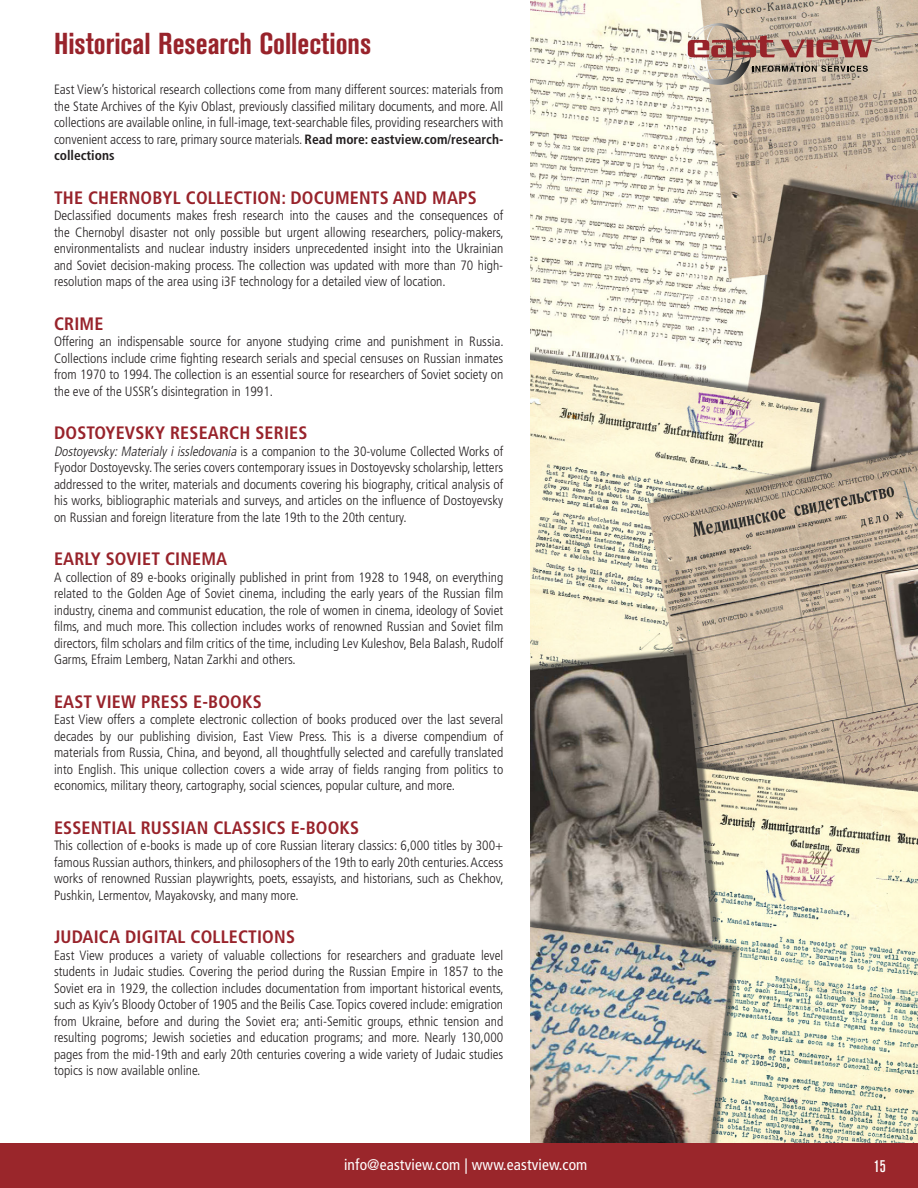
<style>
.page{position:relative;width:918px;height:1188px;background:#fff}
.page>*{position:absolute;margin:0;border:0;box-sizing:border-box;transform-origin:0 0}
.Page_Title_in_Red{font:700 condensed 30px "Akzidenz Grotesk BE";color:#98232b}
.Resource_Title_Bold{font:700 condensed 18px "Frutiger LT Std";letter-spacing:.01em;color:#98232b}
.t1{font:500 condensed 16.8px "Akzidenz Grotesk BE";color:#fff}
.t2{font:condensed 15.45px "Frutiger LT Std";letter-spacing:.01em;color:#fff}
.Body_Copy{font:300 condensed 13.5px/16.5px "Frutiger LT Std";color:#231f20;text-align:justify}
.s1{font-weight:700}
.s2{font-style:italic}
</style>
<div class="page">
<img style="left:531px;top:0;width:387px;height:1143px">
<div style="left:0;top:1143px;width:918px;height:45px;background:#9a262b"></div>
<svg style="left:687px;top:23px;width:185px;height:62px;background:#b99c8f"></svg>
<p class="Page_Title_in_Red" style="left:54px;top:26px;width:319px">Historical Research Collections</p>
<p class="Body_Copy" style="left:54px;top:82px;width:451px">East View’s historical research collections come from many different sources: materials from the State Archives of the Kyiv Oblast, previously classified military documents, and more. All collections are available online, in full-image, text-searchable files, providing researchers with convenient access to rare, primary source materials. <span class="s1">Read more: eastview.com/research&shy;collections</span></p>
<p class="Resource_Title_Bold" style="left:54px;top:187px;width:424px">THE CHERNOBYL COLLECTION: DOCUMENTS AND MAPS</p>
<p class="Body_Copy" style="left:54px;top:208px;width:451px">Declassified documents makes fresh research into the causes and the consequences of the Chernobyl disaster not only possible but urgent allowing researchers, policy-makers, environmentalists and nuclear industry insiders unprecedented insight into the Ukrainian and Soviet decision-making process. The collection was updated with more than 70 high&shy;resolution maps of the area using i3F technology for a detailed view of location.</p>
<p class="Resource_Title_Bold" style="left:54px;top:313px;width:51px">CRIME</p>
<p class="Body_Copy" style="left:54px;top:334px;width:451px">Offering an indispensable source for anyone studying crime and punishment in Russia.<br>Collections include crime fighting research serials and special censuses on Russian inmates from 1970 to 1994. The collection is an essential source for researchers of Soviet society on the eve of the USSR’s disintegration in 1991.</p>
<p class="Resource_Title_Bold" style="left:54px;top:423px;width:255px">DOSTOYEVSKY RESEARCH SERIES</p>
<p class="Body_Copy" style="left:54px;top:443px;width:451px"><span class="s2">Dostoyevsky:Materialy i issledovania</span> is a companion to the 30-volume Collected Works of Fyodor Dostoyevsky. The series covers contemporary issues in Dostoyevsky scholarship, letters addressed to the writer, materials and documents covering his biography, critical analysis of his works, bibliographic materials and surveys, and articles on the influence of Dostoyevsky on Russian and foreign literature from the late 19th to the 20th century.</p>
<p class="Resource_Title_Bold" style="left:54px;top:549px;width:175px">EARLY SOVIET CINEMA</p>
<p class="Body_Copy" style="left:54px;top:569px;width:451px">A collection of 89 e-books originally published in print from 1928 to 1948, on everything related to the Golden Age of Soviet cinema, including the early years of the Russian film industry, cinema and communist education, the role of women in cinema, ideology of Soviet films, and much more. This collection includes works of renowned Russian and Soviet film directors, film scholars and film critics of the time, including Lev Kuleshov, Bela Balash, Rudolf Garms, Efraim Lemberg, Natan Zarkhi and others.</p>
<p class="Resource_Title_Bold" style="left:54px;top:691px;width:209px">EAST VIEW PRESS E-BOOKS</p>
<p class="Body_Copy" style="left:54px;top:712px;width:451px">East View offers a complete electronic collection of books produced over the last several decades by our publishing division, East View Press. This is a diverse compendium of materials from Russia, China, and beyond, all thoughtfully selected and carefully translated into English. This unique collection covers a wide array of fields ranging from politics to economics, military theory, cartography, social sciences, popular culture, and more.</p>
<p class="Resource_Title_Bold" style="left:54px;top:817px;width:307px">ESSENTIAL RUSSIAN CLASSICS E-BOOKS</p>
<p class="Body_Copy" style="left:54px;top:838px;width:451px">This collection of e-books is made up of core Russian literary classics: 6,000 titles by 300+ famous Russian authors, thinkers, and philosophers of the 19th to early 20th centuries. Access works of renowned Russian playwrights, poets, essayists, and historians, such as Chekhov, Pushkin, Lermentov, Mayakovsky, and many more.</p>
<p class="Resource_Title_Bold" style="left:54px;top:927px;width:243px">JUDAICA DIGITAL COLLECTIONS</p>
<p class="Body_Copy" style="left:54px;top:947px;width:451px">East View produces a variety of valuable collections for researchers and graduate level students in Judaic studies. Covering the period during the Russian Empire in 1857 to the Soviet era in 1929, the collection includes documentation from important historical events, such as Kyiv’s Bloody October of 1905 and the Beilis Case. Topics covered include: emigration from Ukraine, before and during the Soviet era; anti-Semitic groups, ethnic tension and resulting pogroms; Jewish societies and education programs; and more. Nearly 130,000 pages from the mid-19th and early 20th centuries covering a wide variety of Judaic studies topics is now available online.</p>
<p class="t2" style="left:344px;top:1156px;width:245px">info@eastview.com | www.eastview.com</p>
<p class="t1" style="left:874px;top:1157px;width:13px">15</p>
</div>
